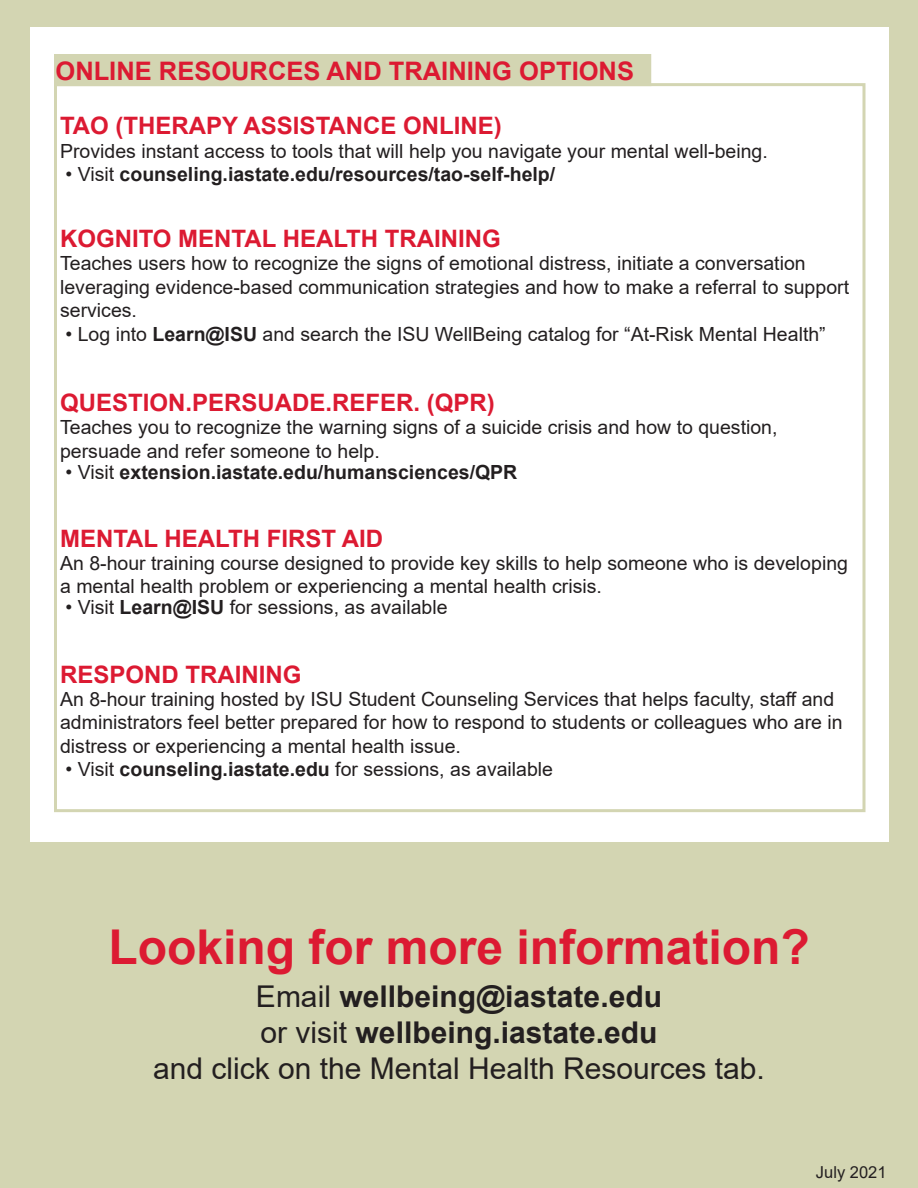
<style>
.page{position:relative;width:918px;height:1188px;background:#d3d5b2}
.page>*{position:absolute;margin:0;border:0;box-sizing:border-box;transform-origin:0 0}
.t1{font:700 48px "Arial";color:#dc1a32}
.t2{font:700 30px "Arial";color:#231f20}
.t3{font:30px "Arial";color:#231f20}
.t4{font:700 25.5px "Arial";color:#dc1a32}
.t5{font:700 24px "Arial";color:#dc1a32}
.t6{font:19.5px/23.4px "Arial";color:#231f20}
.t7{font:700 19.5px "Arial";color:#231f20}
.t8{font:16.5px "Arial";color:#231f20}
.s1{font-weight:400}
.s2{font-weight:700}
</style>
<div class="page">
<div style="left:30px;top:27px;width:858px;height:814px;background:#fff"></div>
<div style="left:55px;top:55px;width:595px;height:30px;background:#d3d5b2"></div>
<div style="left:54px;top:54px;width:597px;height:32px;border:2px solid #d3d5b2"></div>
<div style="left:54px;top:83px;width:812px;height:729px;border:3px solid #d3d5b2"></div>
<p class="t4" style="left:56px;top:53px;width:580px">ONLINE RESOURCES AND TRAINING OPTIONS</p>
<p class="t5" style="left:60px;top:109px;width:443px">TAO (THERAPY ASSISTANCE ONLINE)</p>
<p class="t6" style="left:60px;top:139px;width:709px">Provides instant access to tools that will help you navigate your mental well-being.</p>
<p class="t7" style="left:66px;top:160px;width:491px"><span class="s1">• Visit</span> counseling.iastate.edu/resources/tao-self-help/</p>
<p class="t5" style="left:60px;top:222px;width:442px">KOGNITO MENTAL HEALTH TRAINING</p>
<p class="t6" style="left:60px;top:252px;width:791px">Teaches users how to recognize the signs of emotional distress, initiate a conversation leveraging evidence-based communication strategies and how to make a referral to support services.</p>
<p class="t6" style="left:66px;top:322px;width:762px">• Log into <span class="s2">Learn@ISU</span> and search the ISU WellBeing catalog for “At-Risk Mental Health”</p>
<p class="t5" style="left:60px;top:385px;width:436px">QUESTION.PERSUADE.REFER. (QPR)</p>
<p class="t6" style="left:60px;top:415px;width:719px">Teaches you to recognize the warning signs of a suicide crisis and how to question, persuade and refer someone to help.</p>
<p class="t7" style="left:66px;top:458px;width:453px"><span class="s1">• Visit</span> extension.iastate.edu/humansciences/QPR</p>
<p class="t5" style="left:60px;top:521px;width:325px">MENTAL HEALTH FIRST AID</p>
<p class="t6" style="left:60px;top:551px;width:789px">An 8-hour training course designed to provide key skills to help someone who is developing a mental health problem or experiencing a mental health crisis.</p>
<p class="t6" style="left:66px;top:596px;width:384px">• Visit <span class="s2">Learn@ISU</span> for sessions, as available</p>
<p class="t5" style="left:60px;top:657px;width:243px">RESPOND TRAINING</p>
<p class="t6" style="left:60px;top:687px;width:784px">An 8-hour training hosted by ISU Student Counseling Services that helps faculty, staff and administrators feel better prepared for how to respond to students or colleagues who are in distress or experiencing a mental health issue.</p>
<p class="t6" style="left:66px;top:758px;width:489px">• Visit <span class="s2">counseling.iastate.edu</span> for sessions, as available</p>
<p class="t1" style="left:108px;top:913px;width:703px">Looking for more information?</p>
<p class="t2" style="left:256px;top:976px;width:408px"><span class="s1">Email</span> wellbeing@iastate.edu</p>
<p class="t2" style="left:261px;top:1012px;width:398px"><span class="s1">or visit</span> wellbeing.iastate.edu</p>
<p class="t3" style="left:153px;top:1048px;width:613px">and click on the Mental Health Resources tab.</p>
<p class="t8" style="left:816px;top:1161px;width:72px">July 2021</p>
</div>
